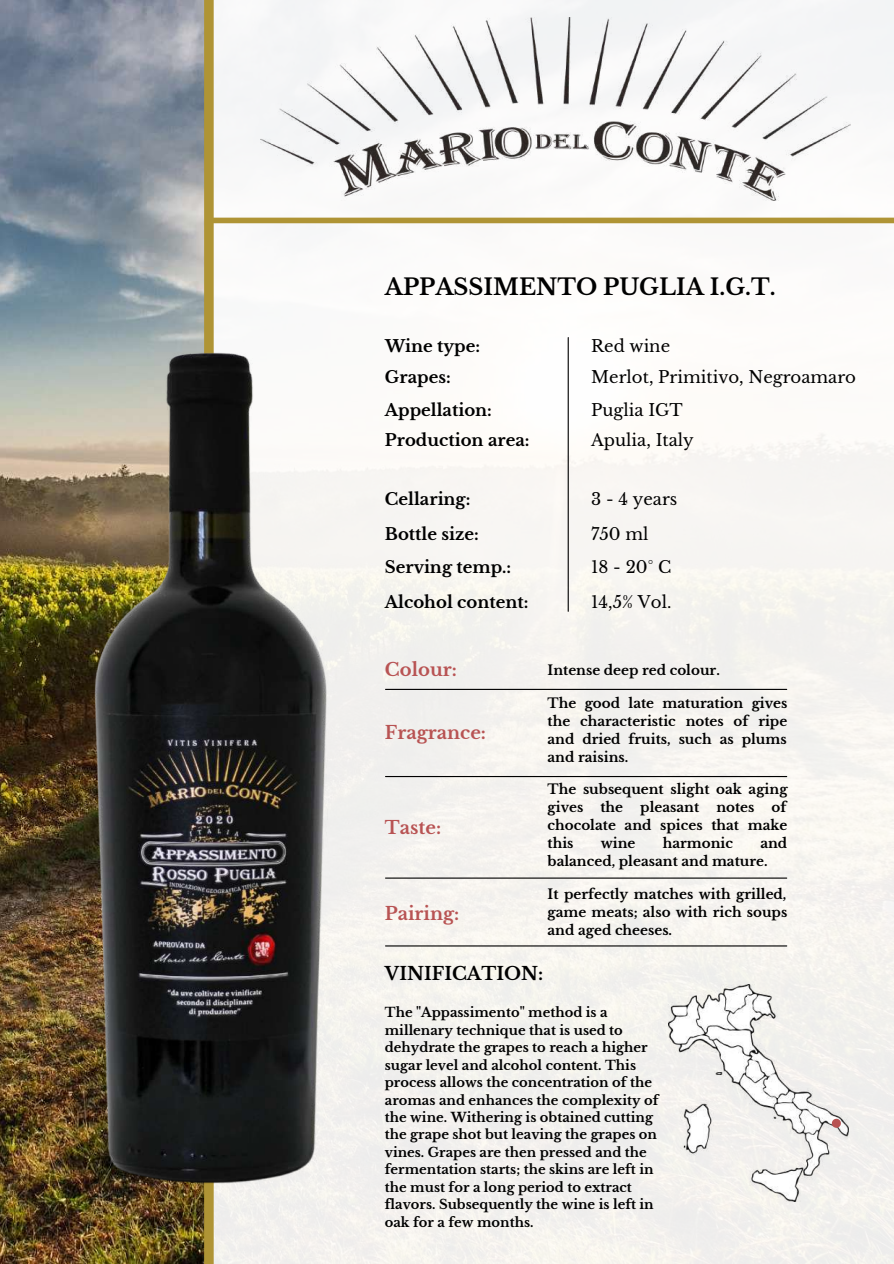
<style>
.page{position:relative;width:894px;height:1264px;background:#fff}
.page>*{position:absolute;margin:0;border:0;box-sizing:border-box;transform-origin:0 0}
.t1{font:700 22.5px "Libre Baskerville";color:#000}
.t2{font:700 18px "Libre Baskerville";color:#b85353}
.t3{font:700 18px "Libre Baskerville";color:#000}
.t4{font:700 16.5px/35.1px "Libre Baskerville";color:#000}
.t5{font:16.5px/35.1px "Libre Baskerville";color:#000}
.t6{font:700 13.5px/18px "Libre Baskerville";color:#000;text-align:justify}
.t7{font:700 13.05px/17.4px "Libre Baskerville";color:#000}
</style>
<div class="page">
<img style="left:0;top:0;width:204px;height:1263px">
<div style="left:213px;top:0;width:680px;height:1263px;background:#f7f5f1"></div>
<svg style="left:204px;top:0;width:10px;height:1263px;background:#b0973c"></svg>
<hr style="left:567px;top:337px;width:1px;height:274px;background:#000">
<hr style="left:385px;top:689px;width:401px;height:1px;background:#000">
<hr style="left:385px;top:776px;width:401px;height:1px;background:#000">
<hr style="left:385px;top:877px;width:401px;height:1px;background:#000">
<hr style="left:385px;top:945px;width:401px;height:1px;background:#000">
<div style="left:211px;top:218px;width:682px;height:5px;background:#af9435"></div>
<img style="left:668px;top:984px;width:180px;height:217px">
<svg style="left:831px;top:1118px;width:9px;height:9px"></svg>
<img style="left:260px;top:17px;width:590px;height:184px">
<img style="left:72px;top:313px;width:268px;height:936px">
<h1 class="t1" style="left:385px;top:273px;width:392px">APPASSIMENTO PUGLIA I.G.T.</h1>
<p class="t4" style="left:385px;top:331px;width:97px;line-height:30.5px">Wine type:<br>Grapes:</p>
<p class="t4" style="left:385px;top:395px;width:146px;line-height:30.3px">Appellation:<br>Production area:</p>
<p class="t4" style="left:385px;top:481px;width:95px">Cellaring:<br>Bottle size:</p>
<p class="t4" style="left:385px;top:549px;width:145px">Serving temp.:<br>Alcohol content:</p>
<p class="t5" style="left:591px;top:331px;width:266px;line-height:30.5px">Red wine<br>Merlot, Primitivo, Negroamaro</p>
<p class="t5" style="left:591px;top:395px;width:104px;line-height:30.3px">Puglia IGT<br>Apulia, Italy</p>
<p class="t5" style="left:591px;top:481px;width:88px">3 - 4 years<br>750 ml</p>
<p class="t5" style="left:591px;top:549px;width:82px">18 - 20° C<br>14,5% Vol.</p>
<h2 class="t2" style="left:385px;top:658px;width:73px">Colour:</h2>
<h2 class="t2" style="left:385px;top:721px;width:102px">Fragrance:</h2>
<h2 class="t2" style="left:385px;top:816px;width:58px">Taste:</h2>
<h2 class="t2" style="left:385px;top:902px;width:76px">Pairing:</h2>
<p class="t6" style="left:547px;top:661px;width:174px">Intense deep red colour.</p>
<p class="t6" style="left:547px;top:694px;width:241px">The good late maturation gives the characteristic notes of ripe and dried fruits, such as plums and raisins.</p>
<p class="t6" style="left:547px;top:779px;width:241px">The subsequent slight oak aging gives</p>
<p class="t6" style="left:547px;top:797px;width:241px;text-indent:224px">of chocolate and spices that make this</p>
<p class="t6" style="left:600px;top:797px;width:24px">the</p>
<p class="t6" style="left:640px;top:797px;width:60px">pleasant</p>
<p class="t6" style="left:716px;top:797px;width:40px">notes</p>
<p class="t6" style="left:547px;top:833px;width:241px;text-indent:213px">and balanced, pleasant and mature.</p>
<p class="t6" style="left:547px;top:885px;width:241px">It perfectly matches with grilled, game meats; also with rich soups and aged cheeses.</p>
<p class="t6" style="left:600px;top:833px;width:36px">wine</p>
<p class="t6" style="left:662px;top:833px;width:72px">harmonic</p>
<h2 class="t3" style="left:385px;top:962px;width:160px">VINIFICATION:</h2>
<p class="t7" style="left:385px;top:1004px;width:275px">The "Appassimento" method is a millenary technique that is used to dehydrate the grapes to reach a higher sugar level and alcohol content. This process allows the concentration of the aromas and enhances the complexity of the wine. Withering is obtained cutting the grape shot but leaving the grapes on vines. Grapes are then pressed and the fermentation starts; the skins are left in the must for a long period to extract flavors. Subsequently the wine is left in oak for a few months.</p>
</div>
